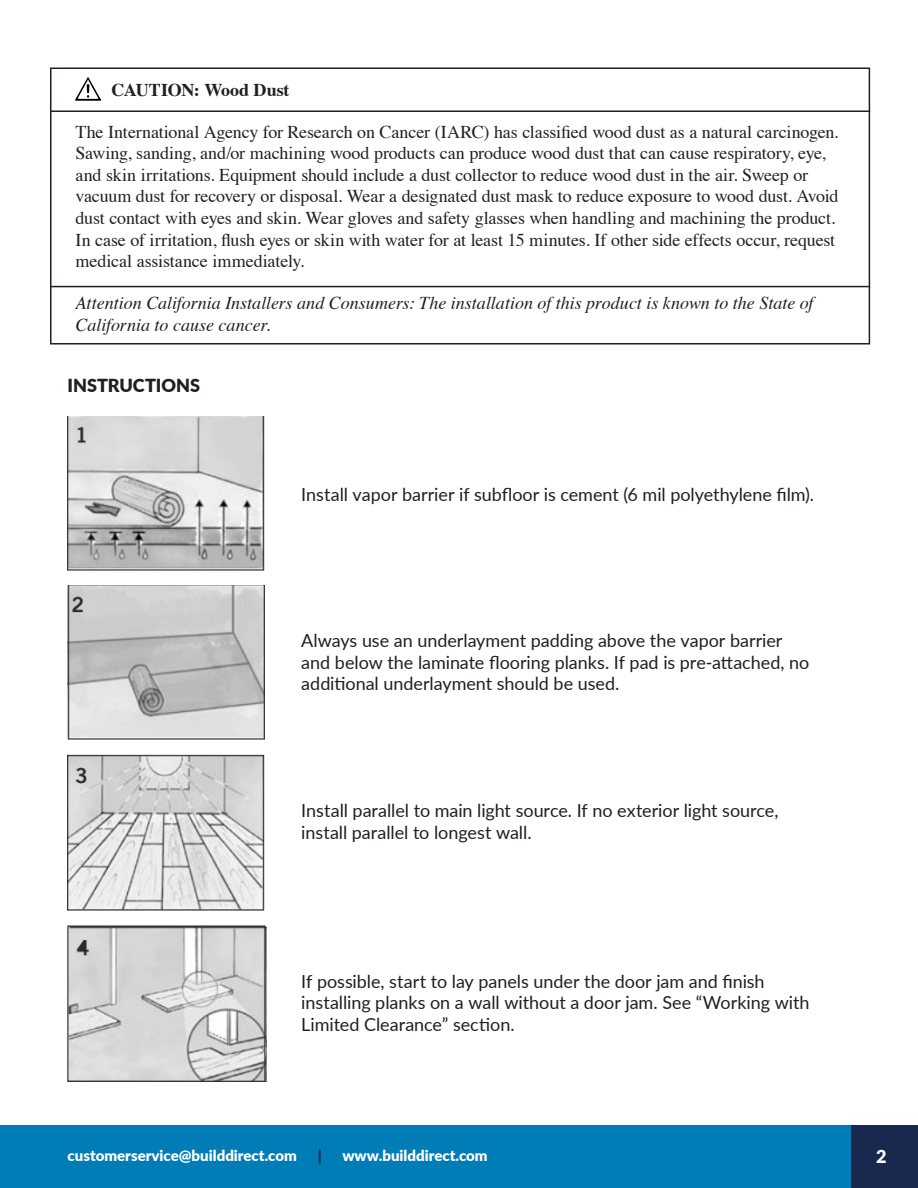
<style>
.page{position:relative;width:918px;height:1188px;background:#fff}
.page>*{position:absolute;margin:0;border:0;box-sizing:border-box;transform-origin:0 0}
.t1{font:18px/21.6px "Times";letter-spacing:-.01em;color:#231f20}
.t2{font:18px/21.6px "Lato";letter-spacing:-.005em;color:#231f20}
.t3{font:italic 18px/21.6px "Times";color:#231f20}
.t4{font:700 18px "Times";letter-spacing:-.005em;color:#231f20}
.t5{font:900 18px "Lato";color:#231f20}
.t6{font:900 18px "Lato";color:#fff}
.t7{font:900 15px "Lato";color:#fff}
.t8{font:900 15px "Lato";color:#18284e}
</style>
<div class="page">
<div style="left:811px;top:1125px;width:107px;height:63px;background:#18284e"></div>
<div style="left:0;top:1125px;width:850px;height:63px;background:#007db6"></div>
<div style="left:50px;top:68px;width:820px;height:277px;border:2px solid #231f20"></div>
<hr style="left:50px;top:110px;width:820px;height:2px;background:#231f20">
<hr style="left:50px;top:286px;width:820px;height:1px;background:#231f20">
<img style="left:68px;top:417px;width:197px;height:153px">
<img style="left:68px;top:585px;width:197px;height:155px">
<img style="left:68px;top:755px;width:197px;height:156px">
<img style="left:68px;top:925px;width:199px;height:156px">
<img style="left:76px;top:77px;width:25px;height:24px">
<p class="t4" style="left:112px;top:73px;width:180px">CAUTION: Wood Dust</p>
<p class="t1" style="left:76px;top:119px;width:765px">The International Agency for Research on Cancer (IARC) has classified wood dust as a natural carcinogen.<br>Sawing, sanding, and/or machining wood products can produce wood dust that can cause respiratory, eye, and skin irritations. Equipment should include a dust collector to reduce wood dust in the air. Sweep or vacuum dust for recovery or disposal. Wear a designated dust mask to reduce exposure to wood dust. Avoid dust contact with eyes and skin. Wear gloves and safety glasses when handling and machining the product.<br>In case of irritation, flush eyes or skin with water for at least 15 minutes. If other side effects occur, request medical assistance immediately.</p>
<p class="t3" style="left:76px;top:291px;width:740px">Attention California Installers and Consumers: The installation of this product is known to the State of<br>California to cause cancer.</p>
<p class="t5" style="left:68px;top:372px;width:134px">INSTRUCTIONS</p>
<p class="t2" style="left:301px;top:483px;width:514px">Install vapor barrier if subfloor is cement (6 mil polyethylene film).</p>
<p class="t2" style="left:301px;top:629px;width:510px">Always use an underlayment padding above the vapor barrier and below the laminate flooring planks. If pad is pre-attached, no additional underlayment should be used.</p>
<p class="t2" style="left:301px;top:799px;width:479px">Install parallel to main light source. If no exterior light source, install parallel to longest wall.</p>
<p class="t2" style="left:301px;top:970px;width:510px">If possible, start to lay panels under the door jam and finish installing planks on a wall without a door jam. See “Working with<br>Limited Clearance” section.</p>
<p class="t7" style="left:68px;top:1145px;width:231px">customerservice@builddirect.com</p>
<p class="t8" style="left:318px;top:1145px;width:6px">|</p>
<p class="t7" style="left:342px;top:1145px;width:147px">www.builddirect.com</p>
<p class="t6" style="left:876px;top:1142px;width:12px">2</p>
</div>
